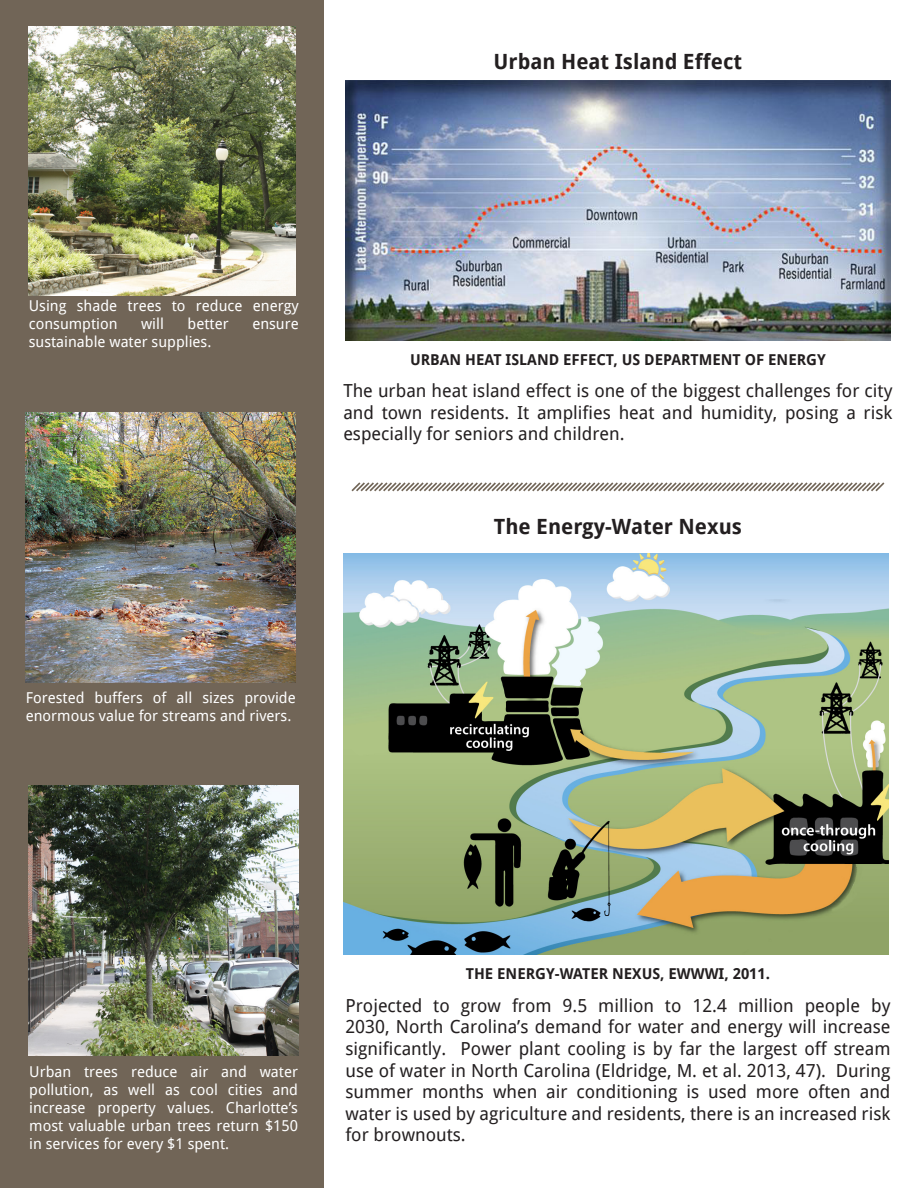
<style>
.page{position:relative;width:918px;height:1188px;background:#fff}
.page>*{position:absolute;margin:0;border:0;box-sizing:border-box;transform-origin:0 0}
.t1{font:700 21px "Droid Sans";color:#231f20}
.t2{font:18px/21.6px "Droid Sans";color:#231f20;text-align:justify}
.Paragraph_Style_1{font:15px/18px "Droid Sans";color:#fff}
.t3{font:700 15px "Droid Sans";color:#231f20}
</style>
<div class="page">
<div style="left:0;top:0;width:324px;height:1188px;background:#716557"></div>
<img style="left:345px;top:80px;width:546px;height:260px">
<img style="left:28px;top:26px;width:268px;height:270px">
<img style="left:26px;top:412px;width:270px;height:270px">
<img style="left:28px;top:785px;width:270px;height:270px">
<svg style="left:351px;top:482px;width:534px;height:10px"></svg>
<img style="left:343px;top:554px;width:546px;height:400px">
<p class="t1" style="left:494px;top:46px;width:250px">Urban Heat Island Effect</p>
<p class="Paragraph_Style_1" style="left:29px;top:296px;width:271px">Using shade trees to reduce energy consumption</p>
<p class="Paragraph_Style_1" style="left:141px;top:314px;width:24px">will</p>
<p class="Paragraph_Style_1" style="left:188px;top:314px;width:43px">better</p>
<p class="Paragraph_Style_1" style="left:252px;top:314px;width:48px">ensure</p>
<p class="Paragraph_Style_1" style="left:29px;top:332px;width:184px">sustainable water supplies.</p>
<p class="t3" style="left:410px;top:349px;width:417px">URBAN HEAT ISLAND EFFECT, US DEPARTMENT OF ENERGY</p>
<p class="t2" style="left:343px;top:379px;width:551px">The urban heat island effect is one of the biggest challenges for city and town residents. It amplifies heat and humidity, posing a risk especially for seniors and children.</p>
<p class="t1" style="left:494px;top:512px;width:250px">The Energy-Water Nexus</p>
<p class="Paragraph_Style_1" style="left:26px;top:688px;width:271px">Forested buffers of all sizes provide enormous value for streams and rivers.</p>
<p class="Paragraph_Style_1" style="left:29px;top:1062px;width:270px;text-align:justify">Urban trees reduce air and water pollution, as well as cool cities and increase property values. Charlotte’s most valuable urban trees return $150 in services for every $1 spent.</p>
<p class="t3" style="left:466px;top:963px;width:306px">THE ENERGY-WATER NEXUS, EWWWI, 2011.</p>
<p class="t2" style="left:345px;top:994px;width:547px">Projected to grow from 9.5 million to 12.4 million people by 2030, North Carolina’s demand for water and energy will increase significantly. Power plant cooling is by far the largest off stream use of water in North Carolina (Eldridge, M. et al. 2013, 47). During summer months when air conditioning is used more often and water is used by agriculture and residents, there is an increased risk for brownouts.</p>
</div>
